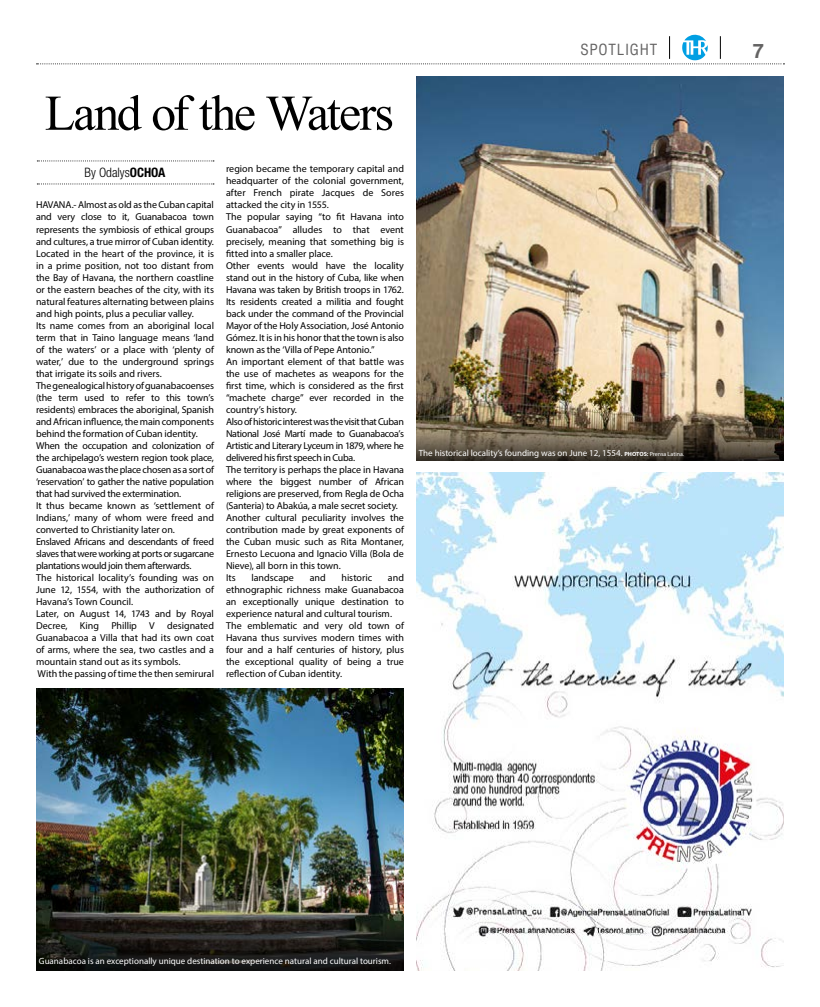
<style>
.page{position:relative;width:820px;height:1007px;background:#fff}
.page>*{position:absolute;margin:0;border:0;box-sizing:border-box;transform-origin:0 0}
.t1{font:50px "Times New Roman";letter-spacing:-.04em;color:#000}
.t2{font:700 20px "Helvetica LT Std";color:#646363}
.t3{font:condensed 15px "Helvetica LT Std";letter-spacing:.05em;color:#646363}
.t4{font:300 condensed 13px "Helvetica Neue LT Std";color:#000}
.t5{font:10px/12px "Myriad Pro";letter-spacing:-.005em;color:#000}
.t6{font:9px "Myriad Pro";color:#fff}
.s1{font-weight:700}
.s2{font-weight:700;font-size:6px}
.s3{font-size:6px}
</style>
<div class="page">
<svg style="left:36px;top:34px;width:748px;height:30px"></svg>
<img style="left:416px;top:76px;width:367px;height:312px">
<svg style="left:37px;top:160px;width:177px;height:1px"></svg>
<svg style="left:37px;top:183px;width:177px;height:1px"></svg>
<img style="left:416px;top:388px;width:367px;height:72px">
<img style="left:416px;top:472px;width:367px;height:498px">
<img style="left:36px;top:688px;width:368px;height:210px">
<svg style="left:36px;top:898px;width:368px;height:72px;background:#2a2a23"></svg>
<h3 class="t3" style="left:580px;top:40px;width:78px">SPOTLIGHT</h3>
<h2 class="t2" style="left:752px;top:38px;width:13px">7</h2>
<h1 class="t1" style="left:45px;top:78px;width:350px">Land of the Waters</h1>
<h3 class="t4" style="left:84px;top:165px;width:82px">By Odalys<span class="s1">OCHOA</span></h3>
<p class="t5" style="left:36px;top:199px;width:179px">HAVANA.- Almost as old as the Cuban capital and very close to it, Guanabacoa town represents the symbiosis of ethical groups and cultures, a true mirror of Cuban identity.<br>Located in the heart of the province, it is in a prime position, not too distant from the Bay of Havana, the northern coastline or the eastern beaches of the city, with its natural features alternating between plains and high points, plus a peculiar valley.<br>Its name comes from an aboriginal local term that in Taino language means ‘land of the waters’ or a place with ‘plenty of water,’ due to the underground springs that irrigate its soils and rivers.<br>The genealogical history of guanabacoenses (the term used to refer to this town’s residents) embraces the aboriginal, Spanish and African influence, the main components behind the formation of Cuban identity.<br>When the occupation and colonization of the archipelago’s western region took place, Guanabacoa was the place chosen as a sort of ‘reservation’ to gather the native population that had survived the extermination.<br>It thus became known as ‘settlement of Indians,’ many of whom were freed and converted to Christianity later on.<br>Enslaved Africans and descendants of freed slaves that were working at ports or sugarcane plantations would join them afterwards.<br>The historical locality’s founding was on June 12, 1554, with the authorization of Havana’s Town Council.<br>Later, on August 14, 1743 and by Royal Decree, King Phillip V designated Guanabacoa a Villa that had its own coat of arms, where the sea, two castles and a mountain stand out as its symbols.<br>With the passing of time the then semirural</p>
<p class="t5" style="left:226px;top:163px;width:179px">region became the temporary capital and headquarter of the colonial government, after French pirate Jacques de Sores attacked the city in 1555.<br>The popular saying “to fit Havana into Guanabacoa” alludes to that event precisely, meaning that something big is fitted into a smaller place.<br>Other events would have the locality stand out in the history of Cuba, like when Havana was taken by British troops in 1762.<br>Its residents created a militia and fought back under the command of the Provincial Mayor of the Holy Association, José Antonio Gómez. It is in his honor that the town is also known as the ‘Villa of Pepe Antonio.”<br>An important element of that battle was the use of machetes as weapons for the first time, which is considered as the first “machete charge” ever recorded in the country’s history.<br>Also of historic interest was the visit that Cuban National José Martí made to Guanabacoa’s Artistic and Literary Lyceum in 1879, where he delivered his first speech in Cuba.<br>The territory is perhaps the place in Havana where the biggest number of African religions are preserved, from Regla de Ocha (Santeria) to Abakúa, a male secret society.<br>Another cultural peculiarity involves the contribution made by great exponents of the Cuban music such as Rita Montaner, Ernesto Lecuona and Ignacio Villa (Bola de Nieve), all born in this town.<br>Its</p>
<p class="t5" style="left:226px;top:571px;width:179px;text-indent:162px">and ethnographic richness make Guanabacoa an exceptionally unique destination to experience natural and cultural tourism.<br>The emblematic and very old town of Havana thus survives modern times with four and a half centuries of history, plus the exceptional quality of being a true reflection of Cuban identity.</p>
<p class="t5" style="left:251px;top:571px;width:44px">landscape</p>
<p class="t5" style="left:309px;top:571px;width:18px">and</p>
<p class="t5" style="left:341px;top:571px;width:32px">historic</p>
<p class="t6" style="left:418px;top:447px;width:267px">The historical locality’s founding was on June 12, 1554. <span class="s2">PHOTOS:</span> <span class="s3">Prensa Latina.</span></p>
<p class="t6" style="left:39px;top:955px;width:353px">Guanabacoa is an exceptionally unique destination to experience natural and cultural tourism.</p>
</div>
